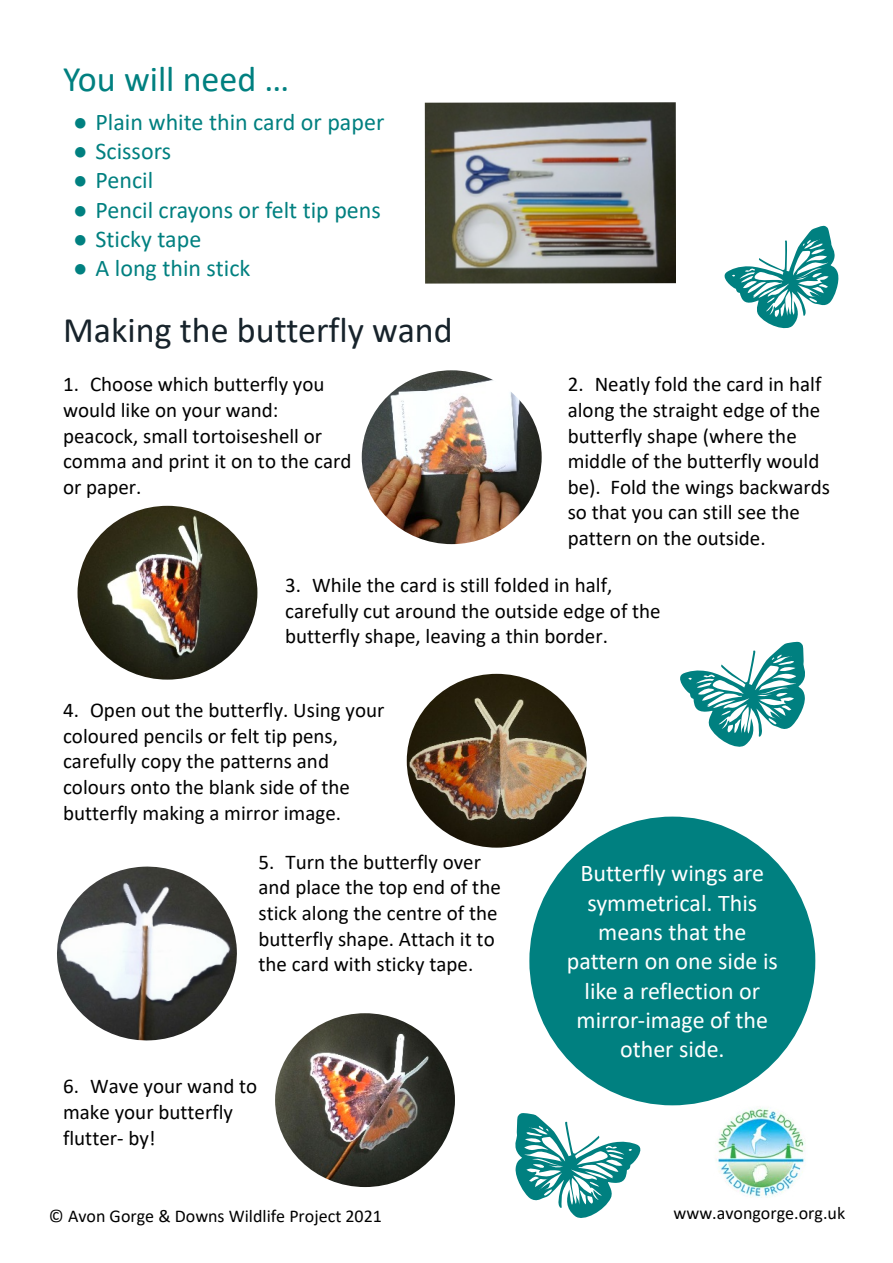
<style>
.page{position:relative;width:893px;height:1263px;background:#fff}
.page>*{position:absolute;margin:0;border:0;box-sizing:border-box;transform-origin:0 0}
.t1{font:36px "Calibri";color:#17232b}
.t2{font:36px "Calibri";color:#008080}
.t3{font:24px/29.2px "Calibri";color:#fff;text-align:center}
.t4{font:24px "Calibri";color:#008080}
.t5{font:21px/25.7px "Calibri";color:#000}
.t6{font:18px "Calibri";color:#000}
.s1{font-family:"Times New Roman"}
</style>
<div class="page">
<img style="left:716px;top:1107px;width:89px;height:91px">
<img style="left:425px;top:102px;width:251px;height:182px">
<img style="left:362px;top:370px;width:180px;height:174px;border-radius:50%">
<img style="left:78px;top:506px;width:179px;height:174px;border-radius:50%">
<img style="left:407px;top:674px;width:180px;height:174px;border-radius:50%">
<img style="left:57px;top:866px;width:180px;height:175px">
<img style="left:275px;top:1013px;width:180px;height:174px;border-radius:50%">
<div style="left:529px;top:817px;width:286px;height:288px;background:#008080;border-radius:50%"></div>
<svg style="left:724px;top:226px;width:115px;height:103px"></svg>
<svg style="left:515px;top:1113px;width:126px;height:105px"></svg>
<svg style="left:680px;top:641px;width:125px;height:106px"></svg>
<h1 class="t2" style="left:63px;top:64px;width:228px">You will need …</h1>
<p class="t4" style="left:73px;top:112px;width:313px"><span class="s1">●</span> Plain white thin card or paper</p>
<p class="t4" style="left:73px;top:141px;width:99px"><span class="s1">●</span> Scissors</p>
<p class="t4" style="left:73px;top:170px;width:81px"><span class="s1">●</span> Pencil</p>
<p class="t4" style="left:73px;top:200px;width:309px"><span class="s1">●</span> Pencil crayons or felt tip pens</p>
<p class="t4" style="left:73px;top:229px;width:130px"><span class="s1">●</span> Sticky tape</p>
<p class="t4" style="left:73px;top:258px;width:179px"><span class="s1">●</span> A long thin stick</p>
<h1 class="t1" style="left:63px;top:315px;width:391px">Making the butterfly wand</h1>
<p class="t5" style="left:63px;top:373px;width:290px">1. Choose which butterfly you would like on your wand: peacock, small tortoiseshell or comma and print it on to the card or paper.</p>
<p class="t5" style="left:568px;top:373px;width:264px">2. Neatly fold the card in half along the straight edge of the butterfly shape (where the middle of the butterfly would be). Fold the wings backwards so that you can still see the pattern on the outside.</p>
<p class="t5" style="left:285px;top:574px;width:377px">3. While the card is still folded in half, carefully cut around the outside edge of the butterfly shape, leaving a thin border.</p>
<p class="t5" style="left:63px;top:699px;width:323px">4. Open out the butterfly. Using your coloured pencils or felt tip pens, carefully copy the patterns and colours onto the blank side of the butterfly making a mirror image.</p>
<p class="t5" style="left:259px;top:850px;width:244px">5. Turn the butterfly over and place the top end of the stick along the centre of the butterfly shape. Attach it to the card with sticky tape.</p>
<p class="t5" style="left:63px;top:1075px;width:196px">6. Wave your wand to make your butterfly flutter- by!</p>
<p class="t3" style="left:567px;top:861px;width:213px">Butterfly wings are symmetrical. This means that the pattern on one side is like a reflection or mirror-image of the other side.</p>
<p class="t6" style="left:49px;top:1208px;width:334px">© Avon Gorge &amp; Downs Wildlife Project 2021</p>
<p class="t6" style="left:674px;top:1206px;width:173px">www.avongorge.org.uk</p>
</div>
